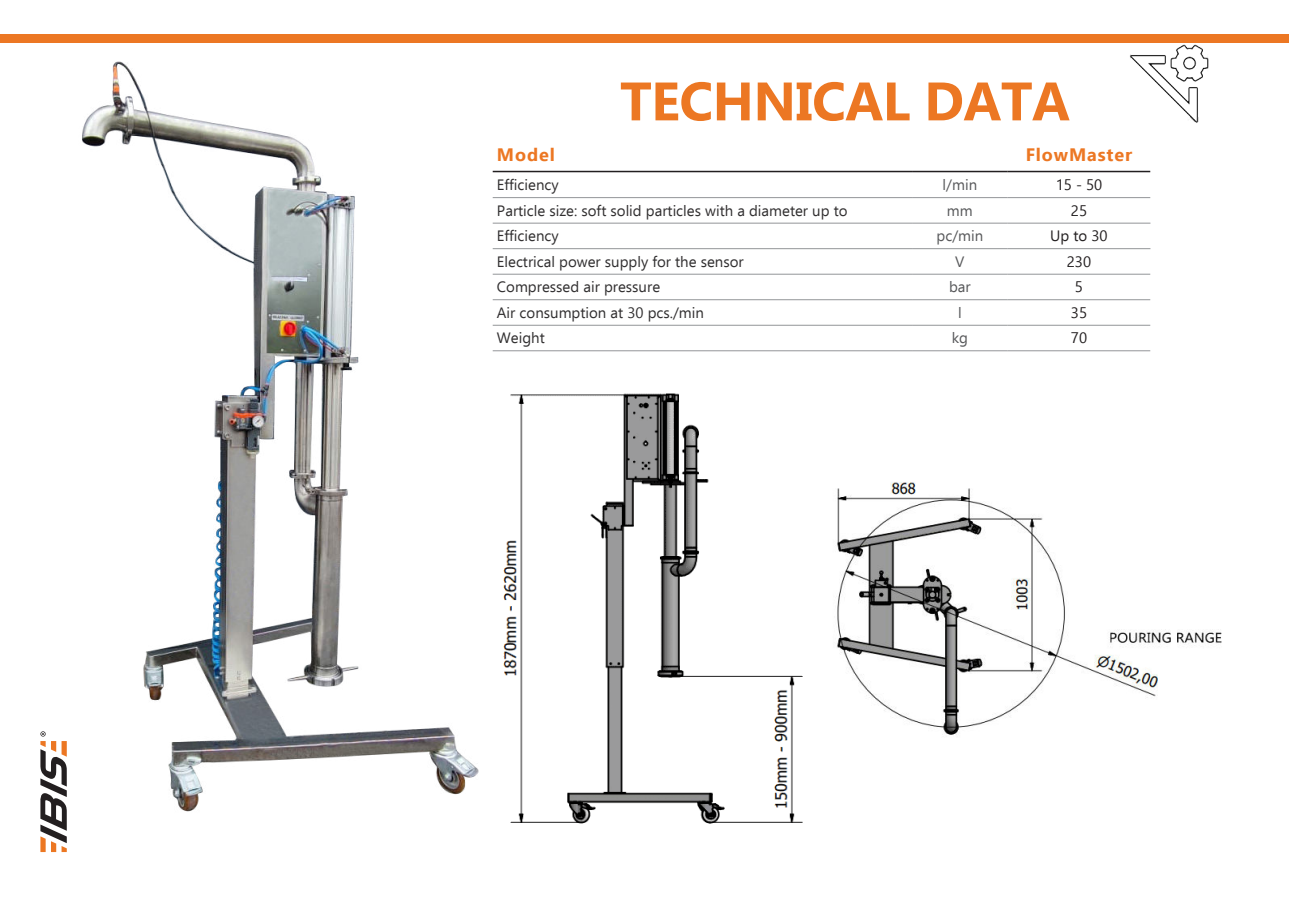
<style>
.page{position:relative;width:1289px;height:919px;background:#fff}
.page>*{position:absolute;margin:0;border:0;box-sizing:border-box;transform-origin:0 0}
.t1{font:700 54px "Ebrima";letter-spacing:-.01em;color:#ec7723}
.t2{font:700 18px "Ebrima";letter-spacing:.05em;color:#ec7723}
.t3{font:15px "Ebrima";color:#312f30}
.t4{font:15px "Ebrima";color:#231f20}
.t5{font:15px "Ebrima";color:#57585a}
</style>
<div class="page">
<div style="left:0;top:34px;width:1288px;height:9px;background:#ec7723"></div>
<svg style="left:40px;top:731px;width:27px;height:121px"></svg>
<img style="left:82px;top:61px;width:459px;height:751px">
<svg style="left:492px;top:137px;width:658px;height:34px"></svg>
<div style="left:492px;top:171px;width:420px;height:26px;background:#fff"></div>
<svg style="left:492px;top:198px;width:658px;height:127px"></svg>
<div style="left:492px;top:223px;width:420px;height:26px;background:#fff"></div>
<div style="left:912px;top:223px;width:95px;height:26px;background:#fff"></div>
<div style="left:1007px;top:223px;width:143px;height:26px;background:#fff"></div>
<div style="left:492px;top:249px;width:420px;height:25px;background:#fff"></div>
<div style="left:492px;top:274px;width:420px;height:26px;background:#fff"></div>
<div style="left:912px;top:274px;width:95px;height:26px;background:#fff"></div>
<div style="left:1007px;top:274px;width:143px;height:26px;background:#fff"></div>
<svg style="left:492px;top:326px;width:49px;height:24px"></svg>
<hr style="left:492px;top:171px;width:420px;height:1px;background:#231f20">
<hr style="left:912px;top:171px;width:95px;height:1px;background:#231f20">
<hr style="left:1007px;top:171px;width:143px;height:1px;background:#231f20">
<hr style="left:492px;top:197px;width:420px;height:1px;background:#939598">
<hr style="left:492px;top:223px;width:420px;height:1px;background:#939598">
<hr style="left:492px;top:248px;width:420px;height:1px;background:#939598">
<hr style="left:492px;top:274px;width:420px;height:1px;background:#939598">
<hr style="left:492px;top:299px;width:420px;height:1px;background:#939598">
<hr style="left:492px;top:325px;width:420px;height:1px;background:#939598">
<hr style="left:492px;top:350px;width:420px;height:1px;background:#939598">
<hr style="left:912px;top:197px;width:95px;height:1px;background:#939598">
<hr style="left:912px;top:223px;width:95px;height:1px;background:#939598">
<hr style="left:912px;top:248px;width:95px;height:1px;background:#939598">
<hr style="left:912px;top:274px;width:95px;height:1px;background:#939598">
<hr style="left:912px;top:299px;width:95px;height:1px;background:#939598">
<hr style="left:912px;top:325px;width:95px;height:1px;background:#939598">
<hr style="left:912px;top:350px;width:95px;height:1px;background:#939598">
<hr style="left:1007px;top:197px;width:143px;height:1px;background:#939598">
<hr style="left:1007px;top:223px;width:143px;height:1px;background:#939598">
<hr style="left:1007px;top:248px;width:143px;height:1px;background:#939598">
<hr style="left:1007px;top:274px;width:143px;height:1px;background:#939598">
<hr style="left:1007px;top:299px;width:143px;height:1px;background:#939598">
<hr style="left:1007px;top:325px;width:143px;height:1px;background:#939598">
<hr style="left:1007px;top:350px;width:143px;height:1px;background:#939598">
<img style="left:1130px;top:44px;width:79px;height:79px">
<img style="left:492px;top:378px;width:311px;height:446px">
<img style="left:837px;top:482px;width:385px;height:253px">
<h1 class="t1" style="left:620px;top:80px;width:451px">TECHNICAL DATA</h1>
<p class="t2" style="left:497px;top:148px;width:59px">Model</p>
<p class="t2" style="left:1025px;top:148px;width:108px">FlowMaster</p>
<p class="t3" style="left:497px;top:174px;width:63px">Efficiency</p>
<p class="t5" style="left:942px;top:174px;width:36px">l/min</p>
<p class="t4" style="left:1055px;top:176px;width:48px">15 - 50</p>
<p class="t3" style="left:497px;top:199px;width:352px">Particle size: soft solid particles with a diameter up to</p>
<p class="t5" style="left:947px;top:202px;width:27px">mm</p>
<p class="t4" style="left:1070px;top:202px;width:18px">25</p>
<p class="t3" style="left:497px;top:225px;width:63px">Efficiency</p>
<p class="t5" style="left:936px;top:225px;width:48px">pc/min</p>
<p class="t4" style="left:1050px;top:225px;width:59px">Up to 30</p>
<p class="t3" style="left:497px;top:250px;width:248px">Electrical power supply for the sensor</p>
<p class="t5" style="left:955px;top:253px;width:11px">V</p>
<p class="t4" style="left:1066px;top:250px;width:26px">230</p>
<p class="t3" style="left:497px;top:276px;width:165px">Compressed air pressure</p>
<p class="t5" style="left:949px;top:278px;width:23px">bar</p>
<p class="t4" style="left:1074px;top:278px;width:10px">5</p>
<p class="t3" style="left:497px;top:301px;width:208px">Air consumption at 30 pcs./min</p>
<p class="t5" style="left:958px;top:304px;width:5px">l</p>
<p class="t4" style="left:1070px;top:301px;width:18px">35</p>
<p class="t3" style="left:497px;top:327px;width:49px">Weight</p>
<p class="t5" style="left:951px;top:327px;width:18px">kg</p>
<p class="t4" style="left:1070px;top:329px;width:18px">70</p>
</div>
